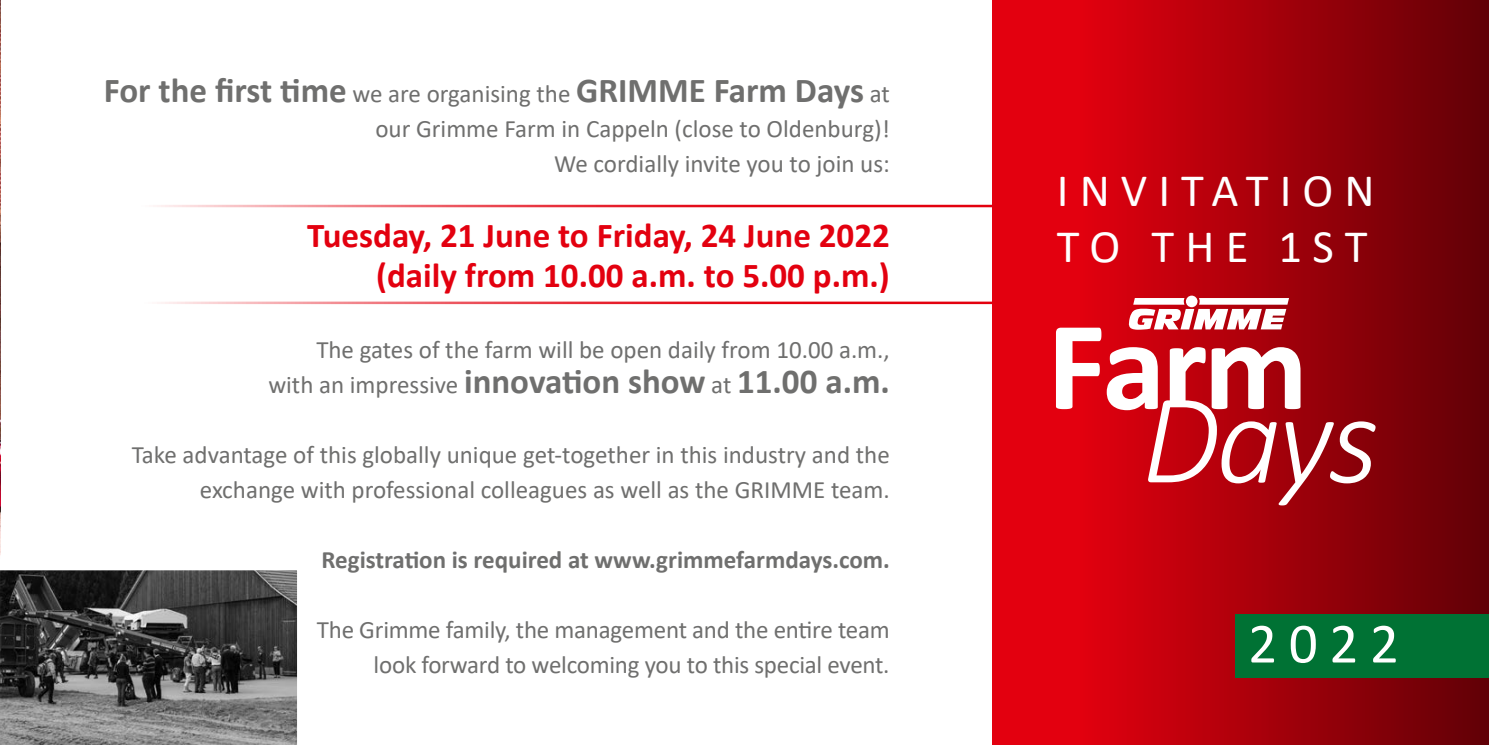
<style>
.page{position:relative;width:1489px;height:745px;background:#fff}
.page>*{position:absolute;margin:0;border:0;box-sizing:border-box;transform-origin:0 0}
.t1{font:57.25px "Calibri";color:#fff}
.t2{font:46.75px/56px "Calibri";letter-spacing:.235em;color:#fff}
.t3{font:700 35px "Calibri";color:#6f6f6e}
.t4{font:700 35px/40px "Calibri";color:#e3000f;text-align:right}
.t5{font:25px/35px "Calibri";color:#6f6f6e;text-align:right}
.t6{font:700 25px "Calibri";color:#6f6f6e}
.s1{font-weight:400;font-size:25px}
</style>
<div class="page">
<img style="left:0;top:0;width:1px;height:744px">
<div style="left:85px;top:205px;width:1036px;height:99px;border:2px solid #e3000f"></div>
<svg style="left:0;top:565px;width:298px;height:179px;background:#5b5b5b"></svg>
<div style="left:992px;top:0;width:496px;height:744px;background:#e3000f"></div>
<div style="left:1079px;top:0;width:409px;height:744px;background:linear-gradient(to right,#e2000e,#600006)"></div>
<svg style="left:1056px;top:295px;width:319px;height:210px"></svg>
<div style="left:1234px;top:614px;width:254px;height:63px;background:#007234"></div>
<h3 class="t3" style="left:104px;top:66px;width:787px">For the first time <span class="s1">we are organising the</span> GRIMME Farm Days <span class="s1">at</span></h3>
<p class="t5" style="left:375px;top:111px;width:516px">our Grimme Farm in Cappeln (close to Oldenburg)!<br>We cordially invite you to join us:</p>
<h3 class="t4" style="left:307px;top:215px;width:584px">Tuesday, 21 June to Friday, 24 June 2022 (daily from 10.00 a.m. to 5.00 p.m.)</h3>
<p class="t5" style="left:316px;top:331px;width:575px">The gates of the farm will be open daily from 10.00 a.m.,</p>
<h3 class="t3" style="left:268px;top:356px;width:623px"><span class="s1">with an impressive</span> innovation show <span class="s1">at</span> 11.00 a.m.</h3>
<p class="t5" style="left:132px;top:436px;width:759px">Take advantage of this globally unique get-together in this industry and the exchange with professional colleagues as well as the GRIMME team.</p>
<p class="t6" style="left:321px;top:541px;width:570px">Registration is required at www.grimmefarmdays.com.</p>
<p class="t5" style="left:317px;top:611px;width:574px">The Grimme family, the management and the entire team look forward to welcoming you to this special event.</p>
<h2 class="t2" style="left:1056px;top:161px;width:319px">INVITATION<br>TO THE 1ST</h2>
<h1 class="t1" style="left:1247px;top:603px;width:152px">2022</h1>
</div>
